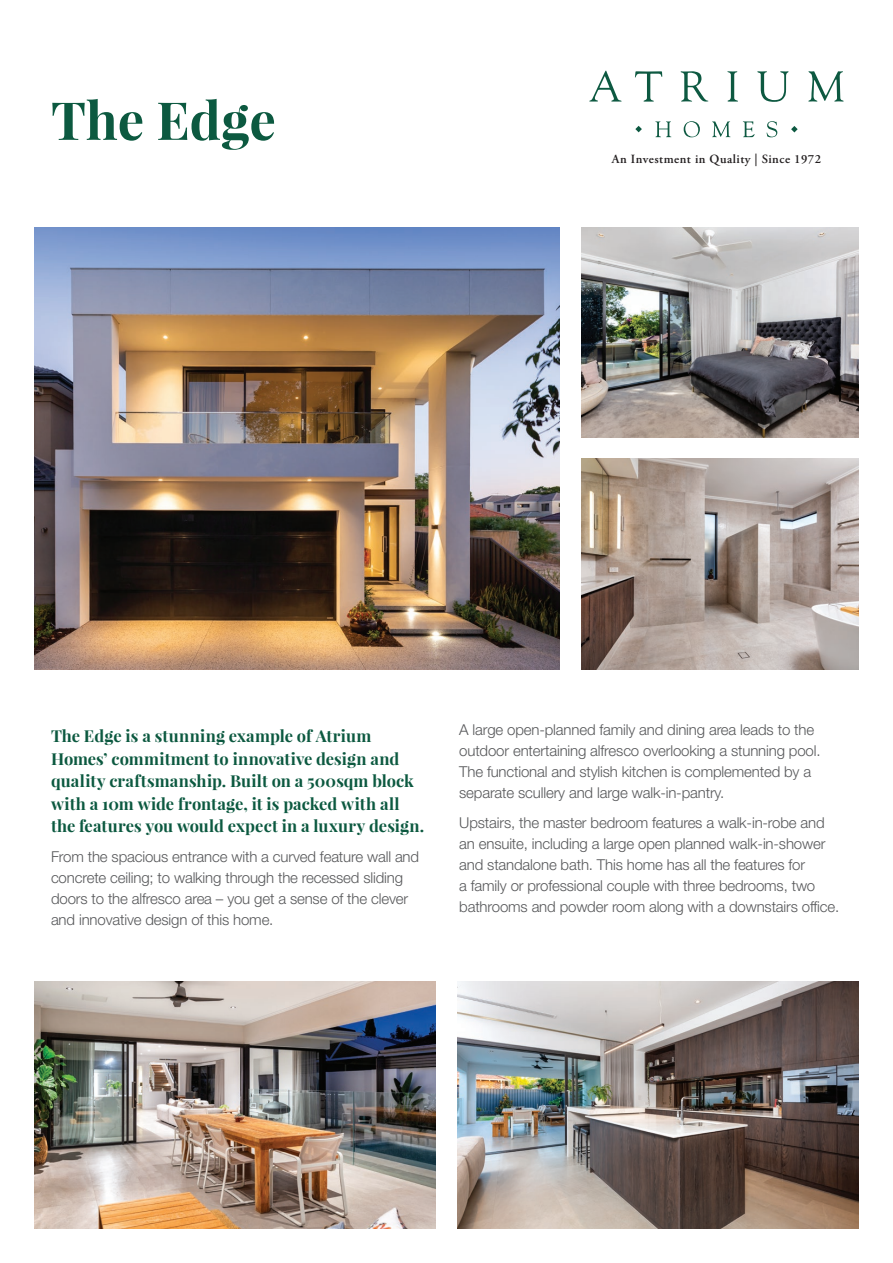
<style>
.page{position:relative;width:893px;height:1263px;background:#fff}
.page>*{position:absolute;margin:0;border:0;box-sizing:border-box;transform-origin:0 0}
.t1{font:700 52.5px "Playfair Display";color:#0c5940}
.t2{font:700 16.5px/22.5px "Playfair Display";letter-spacing:.005em;color:#0c5940}
.t3{font:300 15px/21px "Helvetica Neue LT Pro";letter-spacing:-.01em;color:#57585a}
.t4{font:600 12.45px "Adobe Garamond Pro";letter-spacing:.04em;color:#231f20}
</style>
<div class="page">
<img style="left:34px;top:227px;width:526px;height:442px">
<img style="left:34px;top:982px;width:402px;height:247px">
<img style="left:457px;top:982px;width:402px;height:247px">
<img style="left:581px;top:227px;width:278px;height:211px">
<img style="left:581px;top:459px;width:278px;height:210px">
<svg style="left:655px;top:121px;width:16px;height:16px"></svg>
<svg style="left:684px;top:121px;width:16px;height:16px"></svg>
<svg style="left:712px;top:121px;width:18px;height:16px"></svg>
<svg style="left:743px;top:121px;width:11px;height:16px"></svg>
<svg style="left:767px;top:121px;width:10px;height:16px"></svg>
<svg style="left:635px;top:126px;width:7px;height:6px"></svg>
<svg style="left:791px;top:126px;width:7px;height:6px"></svg>
<svg style="left:589px;top:71px;width:33px;height:31px"></svg>
<svg style="left:635px;top:71px;width:27px;height:31px"></svg>
<svg style="left:681px;top:71px;width:27px;height:31px"></svg>
<svg style="left:727px;top:71px;width:11px;height:31px"></svg>
<svg style="left:757px;top:71px;width:32px;height:31px"></svg>
<svg style="left:808px;top:71px;width:36px;height:31px"></svg>
<h1 class="t1" style="left:51px;top:87px;width:226px">The Edge</h1>
<p class="t4" style="left:612px;top:152px;width:211px">An Investment in Quality | Since 1972</p>
<p class="t2" style="left:51px;top:725px;width:375px">The Edge is a stunning example of Atrium Homes’ commitment to innovative design and quality craftsmanship. Built on a 500sqm block with a 10m wide frontage, it is packed with all the features you would expect in a luxury design.</p>
<p class="t3" style="left:51px;top:846px;width:370px">From the spacious entrance with a curved feature wall and concrete ceiling; to walking through the recessed sliding doors to the alfresco area – you get a sense of the clever and innovative design of this home.</p>
<p class="t3" style="left:459px;top:719px;width:363px">A large open-planned family and dining area leads to the outdoor entertaining alfresco overlooking a stunning pool.<br>The functional and stylish kitchen is complemented by a separate scullery and large walk-in-pantry.</p>
<p class="t3" style="left:459px;top:811px;width:382px">Upstairs, the master bedroom features a walk-in-robe and an ensuite, including a large open planned walk-in-shower and standalone bath. This home has all the features for<br>a family or professional couple with three bedrooms, two bathrooms and powder room along with a downstairs office.</p>
</div>
